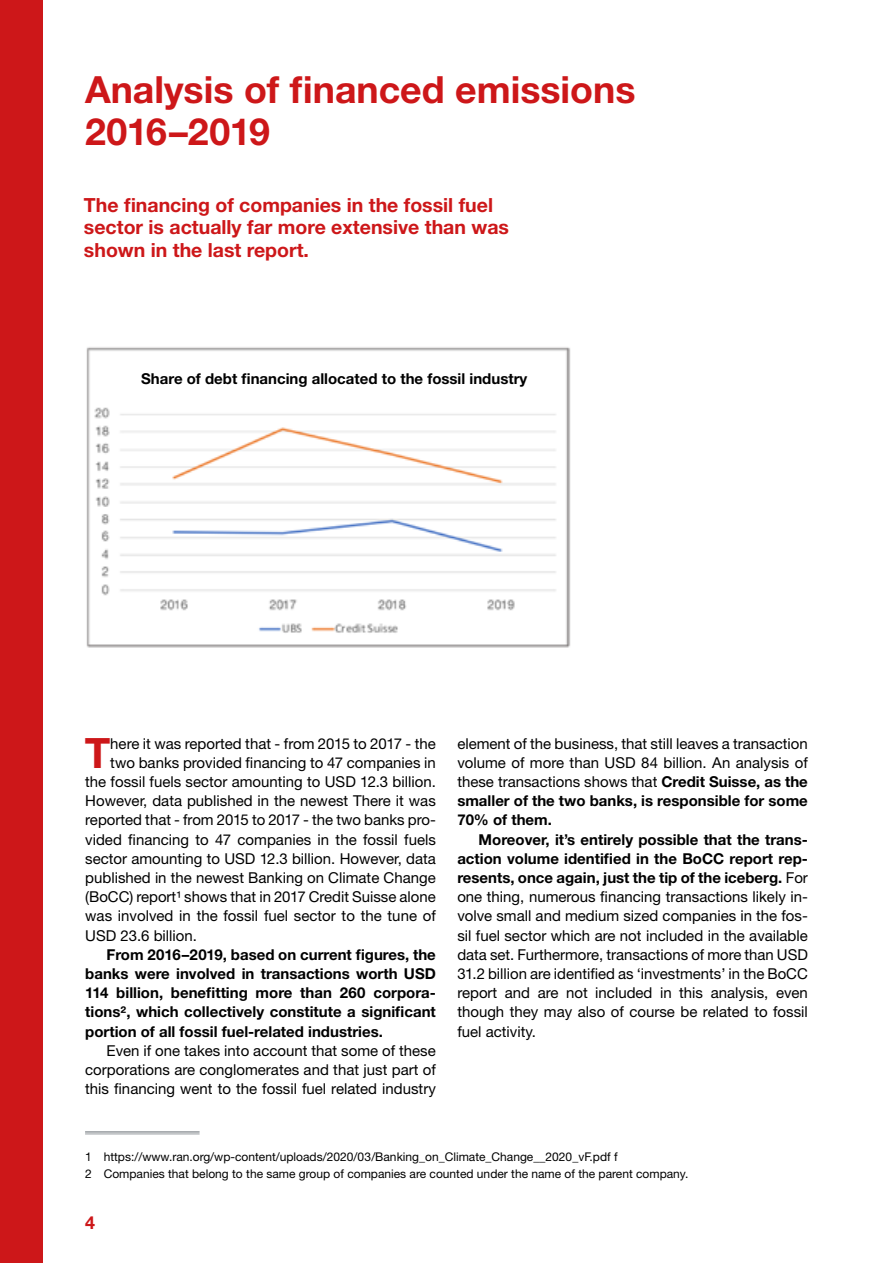
<style>
.page{position:relative;width:893px;height:1263px;background:#fff}
.page>*{position:absolute;margin:0;border:0;box-sizing:border-box;transform-origin:0 0}
.t1{font:700 41.85px "Helvetica Neue LT Std";color:#cd1719}
.t2{font:700 37.5px/42px "Helvetica Neue LT Std";color:#cd1719}
.t3{font:700 19.5px/22.5px "Helvetica Neue LT Std";color:#cd1719}
.t4{font:700 18px "Helvetica Neue LT Std";color:#cd1719}
.t5{font:15px/19.2px "Helvetica Neue LT Std";color:#000;text-align:justify}
.t6{font:700 15px/19.2px "Helvetica Neue LT Std";color:#000;text-align:justify}
.t7{font:12px/16.5px "Helvetica Neue LT Std";color:#000}
.s1{font-weight:700}
</style>
<div class="page">
<img style="left:86px;top:347px;width:485px;height:301px">
<div style="left:0;top:0;width:43px;height:1263px;background:#cd1719"></div>
<hr style="left:85px;top:1131px;width:115px;height:2px;background:#959a9e">
<hr style="left:85px;top:1134px;width:115px;height:1px;background:#959a9e">
<div style="left:141px;top:357px;width:403px;height:48px;background:#fff"></div>
<h2 class="t2" style="left:85px;top:68px;width:552px">Analysis of financed emissions<br>2016–2019</h2>
<h3 class="t3" style="left:84px;top:193px;width:426px">The financing of companies in the fossil fuel sector is actually far more extensive than was shown in the last report.</h3>
<p class="t6" style="left:141px;top:368px;width:388px">Share of debt financing allocated to the fossil industry</p>
<h1 class="t1" style="left:85px;top:727px;width:27px">T</h1>
<p class="t5" style="left:110px;top:733px;width:327px">here it was reported that - from 2015 to 2017 - the</p>
<p class="t5" style="left:110px;top:753px;width:327px">two banks provided financing to 47 companies in</p>
<p class="t5" style="left:85px;top:772px;width:352px">the fossil fuels sector amounting to USD 12.3 billion.</p>
<p class="t5" style="left:85px;top:791px;width:352px">However, data published in the newest There it was</p>
<p class="t5" style="left:85px;top:810px;width:352px">reported that - from 2015 to 2017 - the two banks pro-</p>
<p class="t5" style="left:85px;top:829px;width:352px">vided financing to 47 companies in the fossil fuels</p>
<p class="t5" style="left:85px;top:849px;width:352px">sector amounting to USD 12.3 billion. However, data</p>
<p class="t5" style="left:85px;top:868px;width:352px">published in the newest Banking on Climate Change</p>
<p class="t5" style="left:85px;top:887px;width:352px">(BoCC) report¹ shows that in 2017 Credit Suisse alone</p>
<p class="t5" style="left:85px;top:906px;width:352px">was involved in the fossil fuel sector to the tune of</p>
<p class="t5" style="left:85px;top:925px;width:113px">USD 23.6 billion.</p>
<p class="t6" style="left:85px;top:944px;width:352px;text-indent:21px">From 2016–2019, based on current figures, the banks were involved in transactions worth USD 114 billion, benefitting more than 260 corpora&shy;tions², which collectively constitute a significant portion of all fossil fuel-related industries.</p>
<p class="t5" style="left:85px;top:1041px;width:352px;text-indent:21px">Even if one takes into account that some of these corporations are conglomerates and that just part of this financing went to the fossil fuel related industry</p>
<p class="t5" style="left:457px;top:733px;width:352px">element of the business, that still leaves a transaction volume of more than USD 84 billion. An analysis of these transactions shows that <span class="s1">Credit Suisse, as the smaller of the two banks, is responsible for some 70% of them.</span></p>
<p class="t5" style="left:457px;top:829px;width:352px;text-indent:21px"><span class="s1">Moreover, it’s entirely possible that the trans&shy;action volume identified in the BoCC report rep&shy;resents, once again, just the tip of the iceberg.</span> For one thing, numerous financing transactions likely in&shy;volve small and medium sized companies in the fos&shy;sil fuel sector which are not included in the available data set. Furthermore, transactions of more than USD 31.2 billion are identified as ‘investments’ in the BoCC report and are not included in this analysis, even though they may also of course be related to fossil fuel activity.</p>
<p class="t7" style="left:85px;top:1148px;width:605px">1 https://www.ran.org/wp-content/uploads/2020/03/Banking_on_Climate_Change__2020_vF.pdf f<br>2 Companies that belong to the same group of companies are counted under the name of the parent company.</p>
<p class="t4" style="left:85px;top:1211px;width:11px">4</p>
</div>
